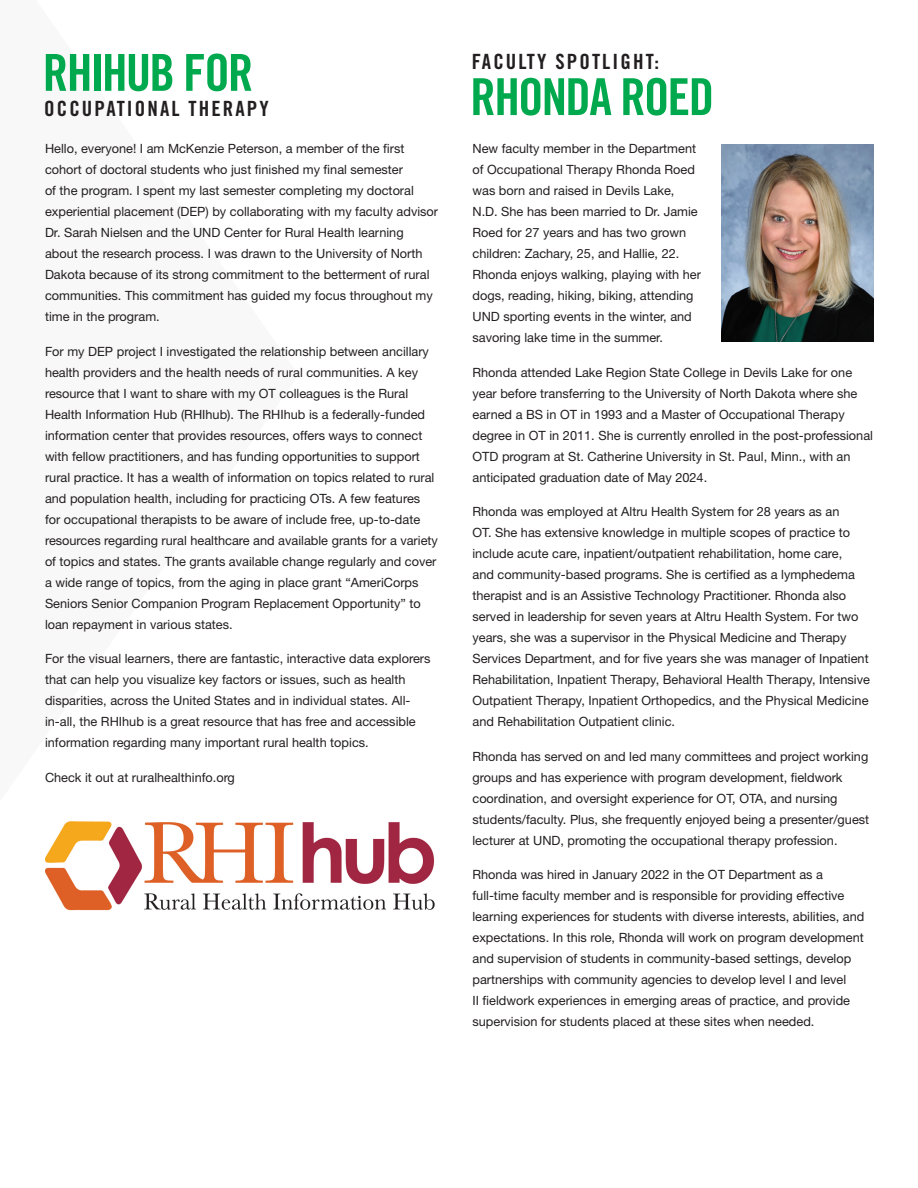
<style>
.page{position:relative;width:918px;height:1188px;background:#fff}
.page>*{position:absolute;margin:0;border:0;box-sizing:border-box;transform-origin:0 0}
.t1{font:51px "Trade Gothic LT Pro Bd Cn 20";letter-spacing:-.035em;color:#00a94d}
.t2{font:21px "Trade Gothic LT Pro Bd Cn 20";letter-spacing:.1em;color:#231f20}
.t3{font:12.75px/21px "Helvetica Neue LT Pro";color:#231f20}
</style>
<div class="page">
<img style="left:45px;top:821px;width:390px;height:90px">
<img style="left:722px;top:144px;width:151px;height:198px">
<h1 class="t1" style="left:43px;top:42px;width:212px">RHIHUB FOR</h1>
<h2 class="t2" style="left:44px;top:96px;width:226px">OCCUPATIONAL THERAPY</h2>
<p class="t3" style="left:45px;top:138px;width:395px">Hello, everyone! I am McKenzie Peterson, a member of the first cohort of doctoral students who just finished my final semester<br>of the program. I spent my last semester completing my doctoral experiential placement (DEP) by collaborating with my faculty advisor Dr. Sarah Nielsen and the UND Center for Rural Health learning about the research process. I was drawn to the University of North Dakota because of its strong commitment to the betterment of rural communities. This commitment has guided my focus throughout my time in the program.</p>
<p class="t3" style="left:45px;top:340px;width:394px">For my DEP project I investigated the relationship between ancillary health providers and the health needs of rural communities. A key resource that I want to share with my OT colleagues is the Rural Health Information Hub (RHIhub). The RHIhub is a federally-funded information center that provides resources, offers ways to connect with fellow practitioners, and has funding opportunities to support rural practice. It has a wealth of information on topics related to rural and population health, including for practicing OTs. A few features for occupational therapists to be aware of include free, up-to-date resources regarding rural healthcare and available grants for a variety of topics and states. The grants available change regularly and cover a wide range of topics, from the aging in place grant “AmeriCorps Seniors Senior Companion Program Replacement Opportunity” to loan repayment in various states.</p>
<p class="t3" style="left:45px;top:648px;width:387px">For the visual learners, there are fantastic, interactive data explorers that can help you visualize key factors or issues, such as health disparities, across the United States and in individual states. All&shy;in-all, the RHIhub is a great resource that has free and accessible information regarding many important rural health topics.</p>
<p class="t3" style="left:45px;top:766px;width:191px">Check it out at ruralhealthinfo.org</p>
<h2 class="t2" style="left:472px;top:49px;width:189px">FACULTY SPOTLIGHT:</h2>
<h1 class="t1" style="left:470px;top:66px;width:245px">RHONDA ROED</h1>
<p class="t3" style="left:472px;top:138px;width:230px">New faculty member in the Department of Occupational Therapy Rhonda Roed was born and raised in Devils Lake, N.D. She has been married to Dr. Jamie Roed for 27 years and has two grown children: Zachary, 25, and Hallie, 22.<br>Rhonda enjoys walking, playing with her dogs, reading, hiking, biking, attending UND sporting events in the winter, and savoring lake time in the summer.</p>
<p class="t3" style="left:472px;top:361px;width:402px">Rhonda attended Lake Region State College in Devils Lake for one year before transferring to the University of North Dakota where she earned a BS in OT in 1993 and a Master of Occupational Therapy degree in OT in 2011. She is currently enrolled in the post-professional OTD program at St. Catherine University in St. Paul, Minn., with an anticipated graduation date of May 2024.</p>
<p class="t3" style="left:472px;top:501px;width:399px">Rhonda was employed at Altru Health System for 28 years as an<br>OT. She has extensive knowledge in multiple scopes of practice to include acute care, inpatient/outpatient rehabilitation, home care,<br>and community-based programs. She is certified as a lymphedema therapist and is an Assistive Technology Practitioner. Rhonda also served in leadership for seven years at Altru Health System. For two years, she was a supervisor in the Physical Medicine and Therapy Services Department, and for five years she was manager of Inpatient Rehabilitation, Inpatient Therapy, Behavioral Health Therapy, Intensive Outpatient Therapy, Inpatient Orthopedics, and the Physical Medicine and Rehabilitation Outpatient clinic.</p>
<p class="t3" style="left:472px;top:745px;width:398px">Rhonda has served on and led many committees and project working groups and has experience with program development, fieldwork coordination, and oversight experience for OT, OTA, and nursing students/faculty. Plus, she frequently enjoyed being a presenter/guest lecturer at UND, promoting the occupational therapy profession.</p>
<p class="t3" style="left:472px;top:864px;width:393px">Rhonda was hired in January 2022 in the OT Department as a full-time faculty member and is responsible for providing effective learning experiences for students with diverse interests, abilities, and expectations. In this role, Rhonda will work on program development and supervision of students in community-based settings, develop partnerships with community agencies to develop level I and level<br>II fieldwork experiences in emerging areas of practice, and provide supervision for students placed at these sites when needed.</p>
</div>
